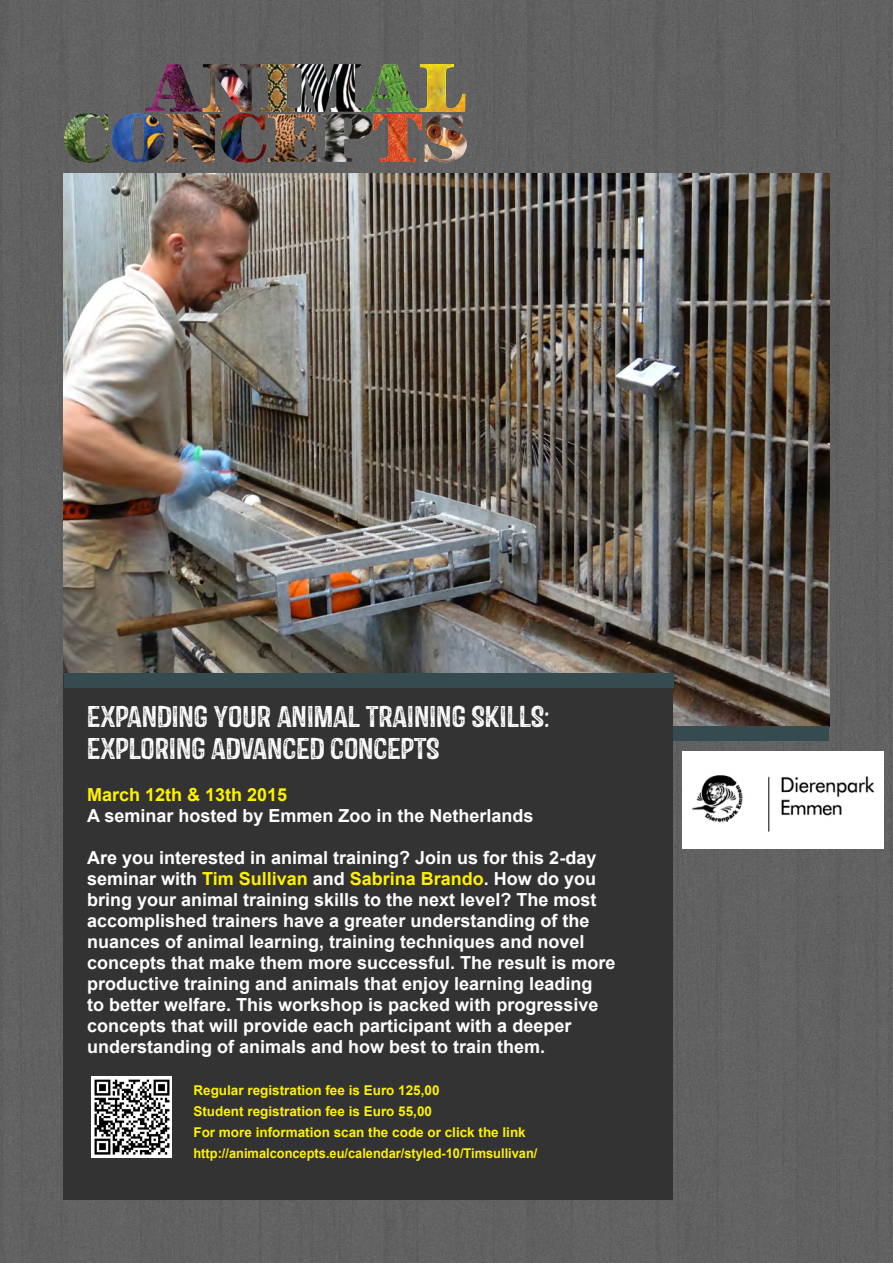
<style>
.page{position:relative;width:893px;height:1263px;background:#616161}
.page>*{position:absolute;margin:0;border:0;box-sizing:border-box;transform-origin:0 0}
.t1{font:30px/31.5px "Castor Two";color:#fff}
.t2{font:700 18px/21px "Arial";color:#fff}
.t3{font:700 18px "Arial";color:#fff200}
.t4{font:700 13.5px/21px "Arial";color:#fff200}
.s1{color:#fff200}
</style>
<div class="page">
<img style="left:64px;top:174px;width:765px;height:552px">
<img style="left:682px;top:752px;width:202px;height:96px">
<img style="left:240px;top:64px;width:187px;height:45px">
<div style="left:308px;top:726px;width:521px;height:14px;background:#364b50"></div>
<div style="left:64px;top:674px;width:609px;height:525px;background:#333"></div>
<div style="left:64px;top:673px;width:609px;height:15px;background:#364b50"></div>
<img style="left:92px;top:1077px;width:80px;height:80px">
<h1 class="t1" style="left:87px;top:701px;width:464px">EXPANDING YOUR ANIMAL TRAINING SKILLS:<br>EXPLORING ADVANCED CONCEPTS</h1>
<p class="t3" style="left:87px;top:782px;width:202px">March 12th &amp; 13th 2015</p>
<p class="t2" style="left:87px;top:805px;width:448px">A seminar hosted by Emmen Zoo in the Netherlands</p>
<p class="t2" style="left:87px;top:847px;width:530px">Are you interested in animal training? Join us for this 2-day seminar with <span class="s1">Tim Sullivan</span> and <span class="s1">Sabrina Brando</span>. How do you bring your animal training skills to the next level? The most accomplished trainers have a greater understanding of the nuances of animal learning, training techniques and novel concepts that make them more successful. The result is more productive training and animals that enjoy learning leading<br>to better welfare. This workshop is packed with progressive concepts that will provide each participant with a deeper understanding of animals and how best to train them.</p>
<p class="t4" style="left:193px;top:1080px;width:346px">Regular registration fee is Euro 125,00<br>Student registration fee is Euro 55,00<br>For more information scan the code or click the link http://animalconcepts.eu/calendar/styled-10/Timsullivan/</p>
</div>
